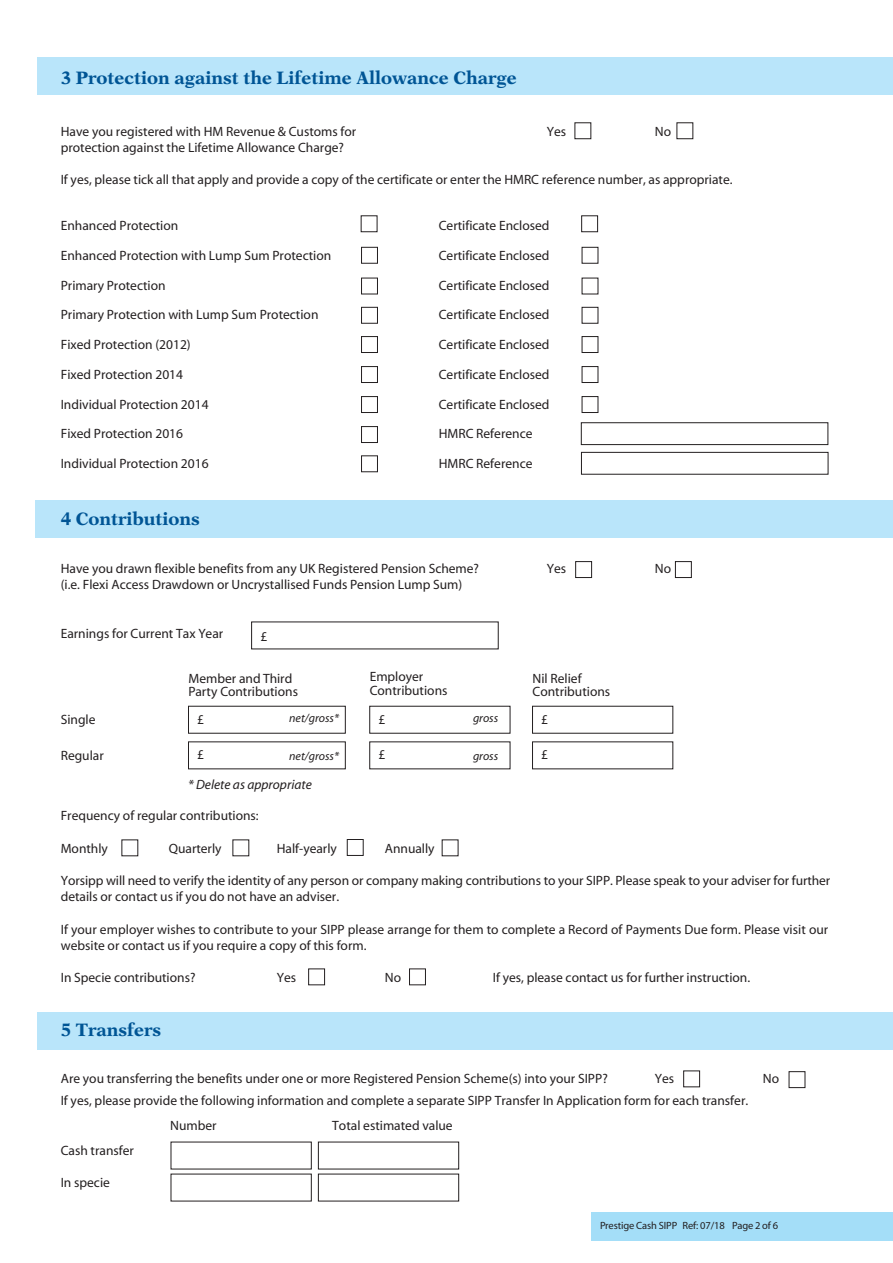
<style>
.page{position:relative;width:893px;height:1263px;background:#fff}
.page>*{position:absolute;margin:0;border:0;box-sizing:border-box;transform-origin:0 0}
.t1{font:700 18px "New Aster";color:#005595}
.t2{font:13.5px/13.5px "Myriad";color:#231f20}
.t3{font:italic 13.5px "Myriad";color:#231f20}
.t4{font:italic 12px "Myriad";color:#231f20}
.t5{font:10.5px "Myriad";letter-spacing:-.01em;color:#231f20}
</style>
<div class="page">
<div style="left:37px;top:1012px;width:855px;height:38px;background:#b9e5fa"></div>
<div style="left:37px;top:57px;width:855px;height:38px;background:#b9e5fa"></div>
<div style="left:574px;top:122px;width:17px;height:17px;border:1px solid #231f20"></div>
<div style="left:581px;top:422px;width:247px;height:23px;border:1px solid #231f20"></div>
<div style="left:676px;top:122px;width:17px;height:17px;border:1px solid #231f20"></div>
<div style="left:361px;top:247px;width:17px;height:17px;border:1px solid #231f20"></div>
<div style="left:361px;top:278px;width:17px;height:16px;border:1px solid #231f20"></div>
<div style="left:361px;top:307px;width:17px;height:17px;border:1px solid #231f20"></div>
<div style="left:361px;top:336px;width:17px;height:17px;border:1px solid #231f20"></div>
<div style="left:361px;top:366px;width:17px;height:17px;border:1px solid #231f20"></div>
<div style="left:361px;top:396px;width:17px;height:17px;border:1px solid #231f20"></div>
<div style="left:581px;top:215px;width:17px;height:17px;border:1px solid #231f20"></div>
<div style="left:582px;top:247px;width:16px;height:17px;border:1px solid #231f20"></div>
<div style="left:582px;top:307px;width:16px;height:17px;border:1px solid #231f20"></div>
<div style="left:582px;top:336px;width:16px;height:17px;border:1px solid #231f20"></div>
<div style="left:582px;top:366px;width:16px;height:17px;border:1px solid #231f20"></div>
<div style="left:582px;top:396px;width:16px;height:17px;border:1px solid #231f20"></div>
<div style="left:361px;top:426px;width:17px;height:17px;border:1px solid #231f20"></div>
<div style="left:361px;top:455px;width:17px;height:17px;border:1px solid #231f20"></div>
<div style="left:581px;top:452px;width:247px;height:23px;border:1px solid #231f20"></div>
<div style="left:35px;top:500px;width:857px;height:38px;background:#b9e5fa"></div>
<div style="left:575px;top:561px;width:17px;height:17px;border:1px solid #231f20"></div>
<div style="left:675px;top:561px;width:17px;height:17px;border:1px solid #231f20"></div>
<div style="left:347px;top:839px;width:17px;height:17px;border:1px solid #231f20"></div>
<div style="left:308px;top:968px;width:17px;height:17px;border:1px solid #231f20"></div>
<div style="left:409px;top:968px;width:17px;height:17px;border:1px solid #231f20"></div>
<div style="left:683px;top:1070px;width:17px;height:17px;border:1px solid #231f20"></div>
<div style="left:789px;top:1071px;width:16px;height:17px;border:1px solid #231f20"></div>
<div style="left:591px;top:1212px;width:301px;height:29px;background:#a4def8"></div>
<h1 class="t1" style="left:61px;top:67px;width:457px">3 Protection against the Lifetime Allowance Charge</h1>
<p class="t2" style="left:61px;top:125px;width:297px">Have you registered with HM Revenue &amp; Customs for</p>
<p class="t2" style="left:547px;top:125px;width:21px">Yes</p>
<p class="t2" style="left:655px;top:125px;width:18px">No</p>
<p class="t2" style="left:61px;top:141px;width:285px">protection against the Lifetime Allowance Charge?</p>
<p class="t2" style="left:61px;top:174px;width:673px">If yes, please tick all that apply and provide a copy of the certificate or enter the HMRC reference number, as appropriate.</p>
<p class="t2" style="left:61px;top:220px;width:119px">Enhanced Protection</p>
<p class="t2" style="left:439px;top:220px;width:112px">Certificate Enclosed</p>
<p class="t2" style="left:61px;top:249px;width:272px">Enhanced Protection with Lump Sum Protection</p>
<p class="t2" style="left:439px;top:249px;width:112px">Certificate Enclosed</p>
<p class="t2" style="left:61px;top:279px;width:106px">Primary Protection</p>
<p class="t2" style="left:439px;top:279px;width:112px">Certificate Enclosed</p>
<p class="t2" style="left:61px;top:309px;width:259px">Primary Protection with Lump Sum Protection</p>
<p class="t2" style="left:439px;top:309px;width:112px">Certificate Enclosed</p>
<p class="t2" style="left:61px;top:338px;width:132px">Fixed Protection (2012)</p>
<p class="t2" style="left:439px;top:338px;width:112px">Certificate Enclosed</p>
<p class="t2" style="left:61px;top:368px;width:124px">Fixed Protection 2014</p>
<p class="t2" style="left:439px;top:368px;width:112px">Certificate Enclosed</p>
<p class="t2" style="left:61px;top:398px;width:149px">Individual Protection 2014</p>
<p class="t2" style="left:439px;top:398px;width:112px">Certificate Enclosed</p>
<p class="t2" style="left:61px;top:427px;width:124px">Fixed Protection 2016</p>
<p class="t2" style="left:439px;top:427px;width:95px">HMRC Reference</p>
<p class="t2" style="left:61px;top:457px;width:149px">Individual Protection 2016</p>
<p class="t2" style="left:439px;top:457px;width:95px">HMRC Reference</p>
<h1 class="t1" style="left:61px;top:508px;width:141px">4 Contributions</h1>
<p class="t2" style="left:61px;top:562px;width:420px">Have you drawn flexible benefits from any UK Registered Pension Scheme?</p>
<p class="t2" style="left:547px;top:562px;width:21px">Yes</p>
<p class="t2" style="left:655px;top:562px;width:18px">No</p>
<p class="t2" style="left:61px;top:579px;width:403px">(i.e. Flexi Access Drawdown or Uncrystallised Funds Pension Lump Sum)</p>
<p class="t2" style="left:61px;top:627px;width:164px">Earnings for Current Tax Year</p>
<p class="t2" style="left:188px;top:672px;width:111px">Member and Third<br>Party Contributions</p>
<p class="t2" style="left:61px;top:713px;width:36px">Single</p>
<p class="t2" style="left:197px;top:713px;width:8px">£</p>
<p class="t2" style="left:378px;top:713px;width:8px">£</p>
<p class="t2" style="left:541px;top:713px;width:8px">£</p>
<p class="t2" style="left:260px;top:630px;width:8px">£</p>
<p class="t2" style="left:370px;top:670px;width:79px">Employer<br>Contributions</p>
<p class="t2" style="left:532px;top:672px;width:79px">Nil Relief<br>Contributions</p>
<p class="t4" style="left:289px;top:712px;width:51px">net/gross*</p>
<p class="t4" style="left:289px;top:750px;width:51px">net/gross*</p>
<p class="t4" style="left:473px;top:712px;width:27px">gross</p>
<p class="t4" style="left:473px;top:750px;width:27px">gross</p>
<p class="t2" style="left:61px;top:749px;width:45px">Regular</p>
<p class="t2" style="left:197px;top:749px;width:8px">£</p>
<p class="t2" style="left:378px;top:749px;width:8px">£</p>
<p class="t2" style="left:541px;top:749px;width:8px">£</p>
<p class="t3" style="left:188px;top:777px;width:125px">* Delete as appropriate</p>
<p class="t2" style="left:61px;top:810px;width:200px">Frequency of regular contributions:</p>
<p class="t2" style="left:61px;top:842px;width:49px">Monthly</p>
<p class="t2" style="left:169px;top:842px;width:54px">Quarterly</p>
<p class="t2" style="left:277px;top:842px;width:62px">Half-yearly</p>
<p class="t2" style="left:385px;top:842px;width:51px">Annually</p>
<p class="t2" style="left:61px;top:873px;width:771px;line-height:16.2px">Yorsipp will need to verify the identity of any person or company making contributions to your SIPP. Please speak to your adviser for further details or contact us if you do not have an adviser.</p>
<p class="t2" style="left:61px;top:922px;width:769px;line-height:16.2px">If your employer wishes to contribute to your SIPP please arrange for them to complete a Record of Payments Due form. Please visit our website or contact us if you require a copy of this form.</p>
<p class="t2" style="left:61px;top:972px;width:136px">In Specie contributions?</p>
<p class="t2" style="left:277px;top:972px;width:21px">Yes</p>
<p class="t2" style="left:385px;top:972px;width:18px">No</p>
<p class="t2" style="left:493px;top:972px;width:259px">If yes, please contact us for further instruction.</p>
<h1 class="t1" style="left:61px;top:1019px;width:102px">5 Transfers</h1>
<p class="t2" style="left:61px;top:1073px;width:549px">Are you transferring the benefits under one or more Registered Pension Scheme(s) into your SIPP?</p>
<p class="t2" style="left:655px;top:1073px;width:21px">Yes</p>
<p class="t2" style="left:763px;top:1073px;width:18px">No</p>
<p class="t2" style="left:170px;top:1089px;width:579px;line-height:24.9px;text-indent:-109px">If yes, please provide the following information and complete a separate SIPP Transfer In Application form for each transfer.<br>Number</p>
<p class="t2" style="left:332px;top:1119px;width:122px">Total estimated value</p>
<p class="t2" style="left:61px;top:1144px;width:75px">Cash transfer</p>
<p class="t2" style="left:61px;top:1176px;width:51px">In specie</p>
<p class="t5" style="left:600px;top:1220px;width:180px">Prestige Cash SIPP Ref: 07/18 Page 2 of 6</p>
</div>
